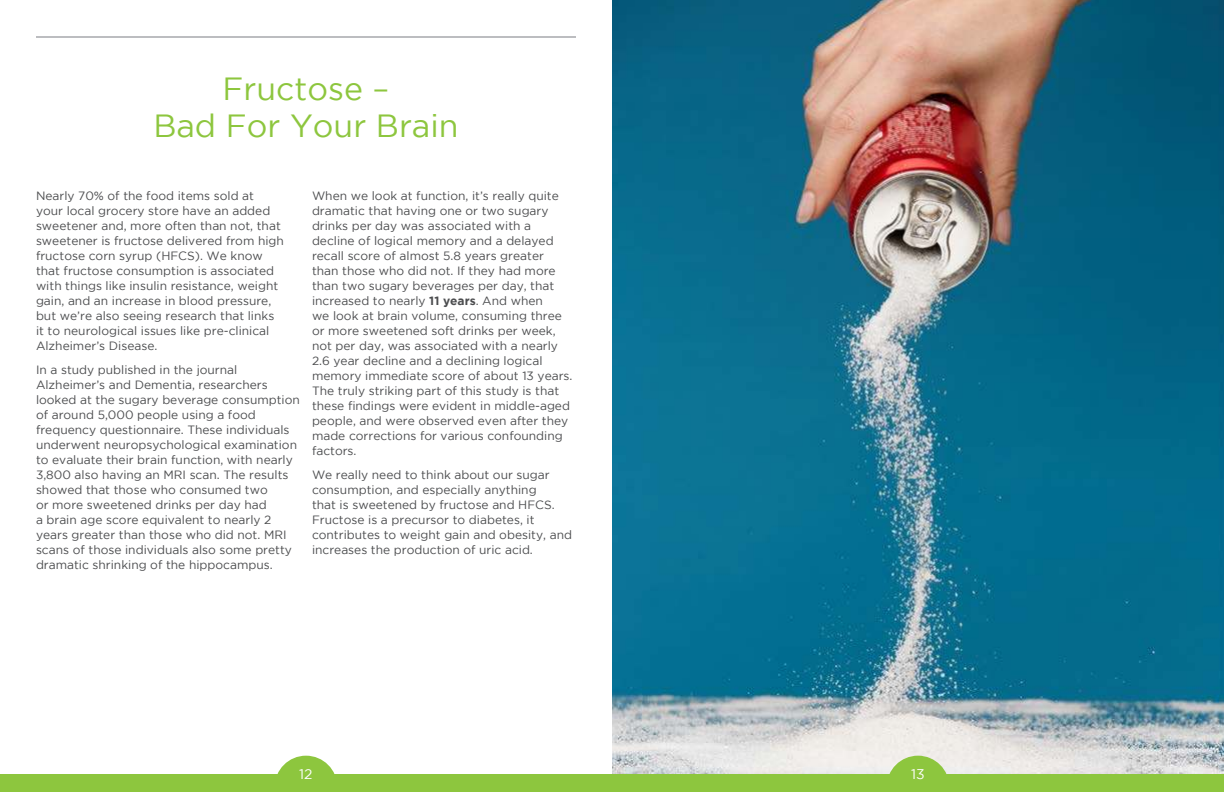
<style>
.page{position:relative;width:1224px;height:792px;background:#fff}
.page>*{position:absolute;margin:0;border:0;box-sizing:border-box;transform-origin:0 0}
.t1{font:32px/37px "Gotham";color:#8dc63e;text-align:center}
.t2{font:14px "Gotham";color:#fff}
.t3{font:12px/15px "Gotham";color:#4c4d4f}
.s1{font-weight:700}
</style>
<div class="page">
<div style="left:0;top:774px;width:612px;height:18px;background:#8dc63e"></div>
<svg style="left:277px;top:756px;width:58px;height:18px"></svg>
<img style="left:612px;top:0;width:612px;height:774px">
<hr style="left:36px;top:36px;width:540px;height:1px;background:#bcbdc0">
<div style="left:612px;top:774px;width:612px;height:18px;background:#8dc63e"></div>
<svg style="left:887px;top:756px;width:62px;height:18px"></svg>
<h1 class="t1" style="left:153px;top:72px;width:307px">Fructose –<br>Bad For Your Brain</h1>
<p class="t3" style="left:36px;top:189px;width:249px">Nearly 70% of the food items sold at your local grocery store have an added sweetener and, more often than not, that sweetener is fructose delivered from high fructose corn syrup (HFCS). We know that fructose consumption is associated with things like insulin resistance, weight gain, and an increase in blood pressure, but we’re also seeing research that links it to neurological issues like pre-clinical Alzheimer’s Disease.</p>
<p class="t3" style="left:36px;top:363px;width:265px">In a study published in the journal Alzheimer’s and Dementia, researchers looked at the sugary beverage consumption of around 5,000 people using a food frequency questionnaire. These individuals underwent neuropsychological examination to evaluate their brain function, with nearly 3,800 also having an MRI scan. The results showed that those who consumed two<br>or more sweetened drinks per day had<br>a brain age score equivalent to nearly 2 years greater than those who did not. MRI scans of those individuals also some pretty dramatic shrinking of the hippocampus.</p>
<p class="t3" style="left:312px;top:189px;width:262px">When we look at function, it’s really quite dramatic that having one or two sugary drinks per day was associated with a decline of logical memory and a delayed recall score of almost 5.8 years greater than those who did not. If they had more than two sugary beverages per day, that increased to nearly <span class="s1">11 years</span>. And when<br>we look at brain volume, consuming three or more sweetened soft drinks per week, not per day, was associated with a nearly 2.6 year decline and a declining logical memory immediate score of about 13 years.<br>The truly striking part of this study is that these findings were evident in middle-aged people, and were observed even after they made corrections for various confounding factors.</p>
<p class="t3" style="left:312px;top:468px;width:262px">We really need to think about our sugar consumption, and especially anything<br>that is sweetened by fructose and HFCS.<br>Fructose is a precursor to diabetes, it contributes to weight gain and obesity, and increases the production of uric acid.</p>
<p class="t2" style="left:299px;top:768px;width:15px">12</p>
<p class="t2" style="left:911px;top:768px;width:15px">13</p>
</div>
